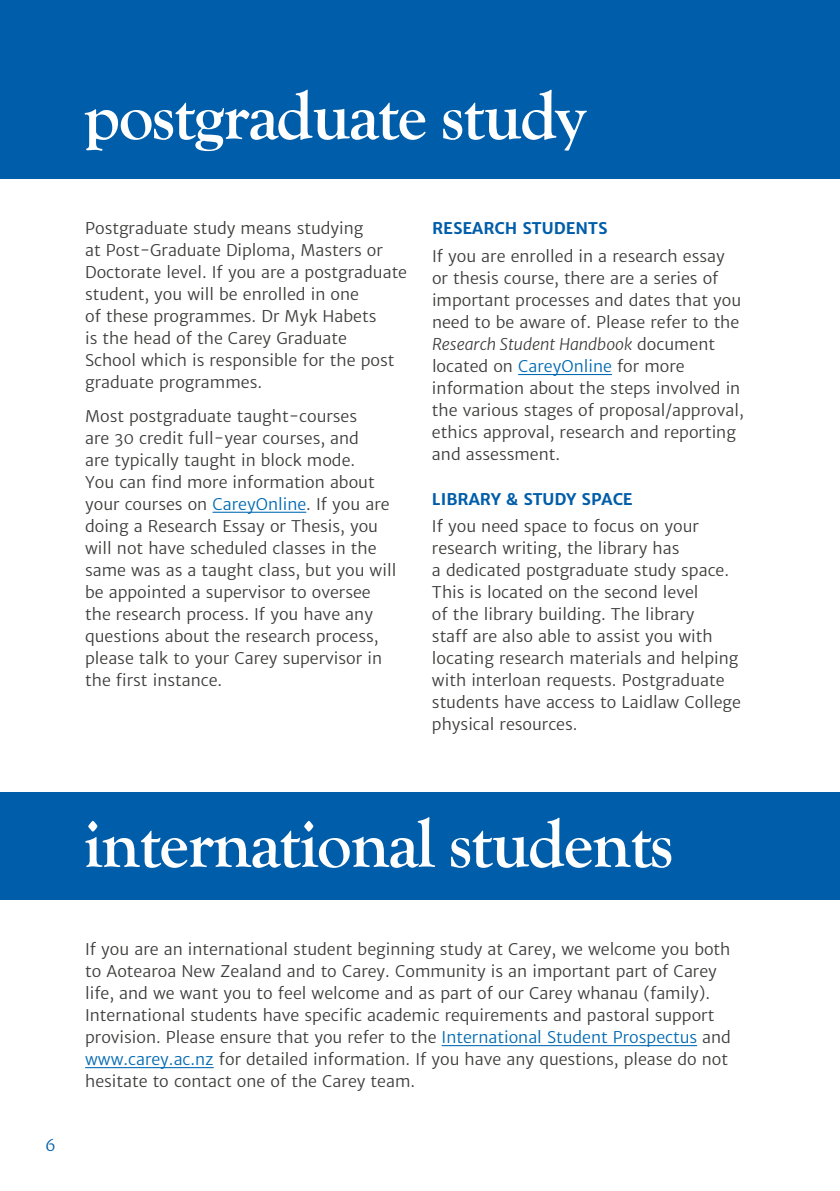
<style>
.page{position:relative;width:840px;height:1191px;background:#fff}
.page>*{position:absolute;margin:0;border:0;box-sizing:border-box;transform-origin:0 0}
.t1{font:700 70px "Goudy Old Style T";letter-spacing:-.025em;color:#fff}
.t2{font:16px/22px "Merriweather Sans";color:#3c3c3b}
.t3{font:700 16px "Merriweather Sans";color:#005da9}
.t4{font:16px "Merriweather Sans";color:#005da9}
.s1{color:#0069b2}
.s2{font-style:italic}
</style>
<div class="page">
<div style="left:0;top:792px;width:839px;height:107px;background:#005da9"></div>
<div style="left:0;top:0;width:839px;height:178px;background:#005da9"></div>
<hr style="left:212px;top:512px;width:94px;height:1px;background:#0069b2">
<hr style="left:518px;top:374px;width:93px;height:1px;background:#0069b2">
<hr style="left:441px;top:1045px;width:255px;height:1px;background:#0069b2">
<hr style="left:85px;top:1067px;width:128px;height:1px;background:#0069b2">
<h1 class="t1" style="left:83px;top:77px;width:504px">postgraduate study</h1>
<p class="t2" style="left:85px;top:217px;width:323px">Postgraduate study means studying<br>at Post- Graduate Diploma, Masters or Doctorate level. If you are a postgraduate student, you will be enrolled in one<br>of these programmes. Dr Myk Habets<br>is the head of the Carey Graduate<br>School which is responsible for the post graduate programmes.</p>
<p class="t2" style="left:85px;top:405px;width:312px">Most postgraduate taught- courses<br>are 30 credit full-year courses, and<br>are typically taught in block mode.<br>You can find more information about your courses on <span class="s1">CareyOnline</span>. If you are doing a Research Essay or Thesis, you will not have scheduled classes in the same was as a taught class, but you will be appointed a supervisor to oversee the research process. If you have any questions about the research process, please talk to your Carey supervisor in the first instance.</p>
<p class="t3" style="left:432px;top:218px;width:177px">RESEARCH STUDENTS</p>
<p class="t2" style="left:432px;top:245px;width:313px">If you are enrolled in a research essay or thesis course, there are a series of important processes and dates that you need to be aware of. Please refer to the <span class="s2">Research Student Handbook</span> document located on <span class="s1">CareyOnline</span> for more information about the steps involved in the various stages of proposal/approval, ethics approval, research and reporting and assessment.</p>
<p class="t3" style="left:432px;top:489px;width:202px">LIBRARY &amp; STUDY SPACE</p>
<p class="t2" style="left:432px;top:515px;width:310px">If you need space to focus on your research writing, the library has<br>a dedicated postgraduate study space.<br>This is located on the second level<br>of the library building. The library<br>staff are also able to assist you with locating research materials and helping with interloan requests. Postgraduate students have access to Laidlaw College physical resources.</p>
<p class="t4" style="left:45px;top:1135px;width:12px">6</p>
<h1 class="t1" style="left:83px;top:804px;width:591px">international students</h1>
<p class="t2" style="left:85px;top:938px;width:647px">If you are an international student beginning study at Carey, we welcome you both to Aotearoa New Zealand and to Carey. Community is an important part of Carey life, and we want you to feel welcome and as part of our Carey whanau (family).<br>International students have specific academic requirements and pastoral support provision. Please ensure that you refer to the <span class="s1">International Student Prospectus</span> and <span class="s1">www.carey.ac.nz</span> for detailed information. If you have any questions, please do not hesitate to contact one of the Carey team.</p>
</div>
